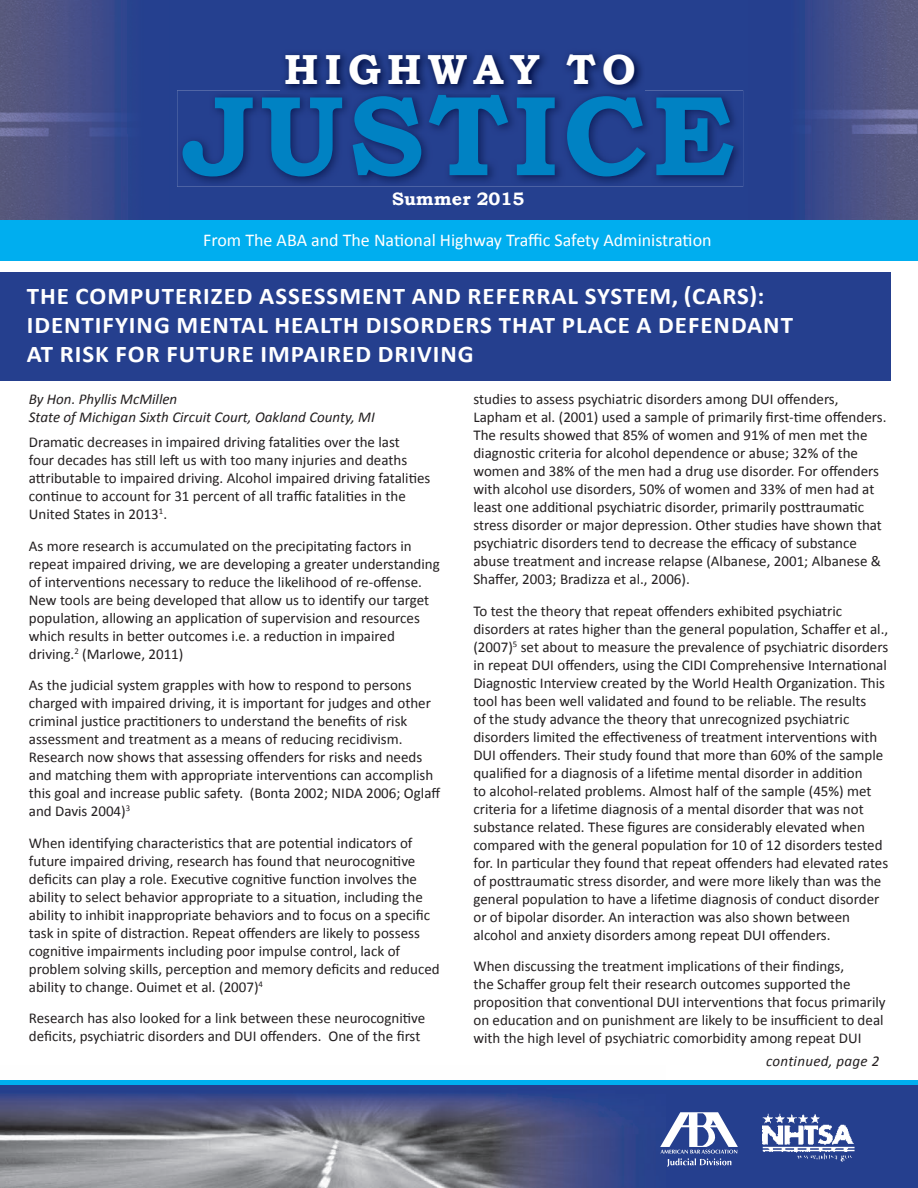
<style>
.page{position:relative;width:918px;height:1188px;background:#fff}
.page>*{position:absolute;margin:0;border:0;box-sizing:border-box;transform-origin:0 0}
.t1{font:700 42px "Bookman Old Style";letter-spacing:.15em;color:#fff}
.t2{font:700 24px/28.8px "Calibri";letter-spacing:.04em;color:#fff;scale:1.04 1}
.t3{font:18px "Calibri";color:#fff}
.t4{font:700 18px "Bookman Old Style";color:#fff}
.t5{font:15px/18px "Calibri";color:#231f20}
.t6{font:italic 15px/18px "Calibri";color:#231f20}
.t7{font:italic 15px "Calibri";letter-spacing:.02em;color:#231f20}
</style>
<div class="page">
<div style="left:170px;top:0;width:578px;height:220px;background:#25408f"></div>
<img style="left:0;top:0;width:170px;height:220px">
<img style="left:748px;top:0;width:170px;height:220px">
<div style="left:0;top:220px;width:918px;height:41px;background:#00aeef"></div>
<img style="left:280px;top:49px;width:364px;height:41px">
<img style="left:177px;top:90px;width:566px;height:97px">
<img style="left:182px;top:95px;width:552px;height:81px">
<div style="left:0;top:1083px;width:918px;height:105px;background:#253f8e"></div>
<img style="left:0;top:1094px;width:635px;height:94px">
<div style="left:0;top:1080px;width:918px;height:5px;background:#00aeef"></div>
<svg style="left:660px;top:1112px;width:78px;height:55px"></svg>
<img style="left:762px;top:1114px;width:93px;height:48px">
<div style="left:0;top:272px;width:891px;height:108px;background:#253f8e"></div>
<h1 class="t1" style="left:284px;top:45px;width:353px">HIGHWAY TO</h1>
<p class="t4" style="left:392px;top:188px;width:134px">Summer 2015</p>
<p class="t3" style="left:203px;top:229px;width:510px">From The ABA and The National Highway Traffic Safety Administration</p>
<h2 class="t2" style="left:27px;top:282px;width:738px">THE COMPUTERIZED ASSESSMENT AND REFERRAL SYSTEM, (CARS):<br>IDENTIFYING MENTAL HEALTH DISORDERS THAT PLACE A DEFENDANT<br>AT RISK FOR FUTURE IMPAIRED DRIVING</h2>
<p class="t6" style="left:29px;top:390px;width:347px">By Hon. Phyllis McMillen<br>State of Michigan Sixth Circuit Court, Oakland County, MI</p>
<p class="t5" style="left:29px;top:433px;width:403px">Dramatic decreases in impaired driving fatalities over the last<br>four decades has still left us with too many injuries and deaths attributable to impaired driving. Alcohol impaired driving fatalities continue to account for 31 percent of all traffic fatalities in the United States in 2013<sup>1</sup>.</p>
<p class="t5" style="left:29px;top:537px;width:412px">As more research is accumulated on the precipitating factors in repeat impaired driving, we are developing a greater understanding of interventions necessary to reduce the likelihood of re-offense.<br>New tools are being developed that allow us to identify our target population, allowing an application of supervision and resources which results in better outcomes i.e. a reduction in impaired driving.<sup>2</sup> (Marlowe, 2011)</p>
<p class="t5" style="left:29px;top:676px;width:413px">As the judicial system grapples with how to respond to persons charged with impaired driving, it is important for judges and other criminal justice practitioners to understand the benefits of risk assessment and treatment as a means of reducing recidivism.<br>Research now shows that assessing offenders for risks and needs and matching them with appropriate interventions can accomplish this goal and increase public safety. (Bonta 2002; NIDA 2006; Oglaff and Davis 2004)<sup>3</sup></p>
<p class="t5" style="left:29px;top:834px;width:412px">When identifying characteristics that are potential indicators of future impaired driving, research has found that neurocognitive deficits can play a role. Executive cognitive function involves the ability to select behavior appropriate to a situation, including the ability to inhibit inappropriate behaviors and to focus on a specific task in spite of distraction. Repeat offenders are likely to possess cognitive impairments including poor impulse control, lack of problem solving skills, perception and memory deficits and reduced ability to change. Ouimet et al. (2007)<sup>4</sup></p>
<p class="t5" style="left:29px;top:1009px;width:398px">Research has also looked for a link between these neurocognitive deficits, psychiatric disorders and DUI offenders. One of the first</p>
<p class="t5" style="left:473px;top:390px;width:415px">studies to assess psychiatric disorders among DUI offenders, Lapham et al. (2001) used a sample of primarily first-time offenders.<br>The results showed that 85% of women and 91% of men met the diagnostic criteria for alcohol dependence or abuse; 32% of the women and 38% of the men had a drug use disorder. For offenders with alcohol use disorders, 50% of women and 33% of men had at least one additional psychiatric disorder, primarily posttraumatic stress disorder or major depression. Other studies have shown that psychiatric disorders tend to decrease the efficacy of substance abuse treatment and increase relapse (Albanese, 2001; Albanese &amp; Shaffer, 2003; Bradizza et al., 2006).</p>
<p class="t5" style="left:473px;top:602px;width:416px">To test the theory that repeat offenders exhibited psychiatric disorders at rates higher than the general population, Schaffer et al., (2007)<sup>5</sup> set about to measure the prevalence of psychiatric disorders in repeat DUI offenders, using the CIDI Comprehensive International Diagnostic Interview created by the World Health Organization. This tool has been well validated and found to be reliable. The results<br>of the study advance the theory that unrecognized psychiatric disorders limited the effectiveness of treatment interventions with DUI offenders. Their study found that more than 60% of the sample qualified for a diagnosis of a lifetime mental disorder in addition<br>to alcohol-related problems. Almost half of the sample (45%) met criteria for a lifetime diagnosis of a mental disorder that was not substance related. These figures are considerably elevated when compared with the general population for 10 of 12 disorders tested for. In particular they found that repeat offenders had elevated rates of posttraumatic stress disorder, and were more likely than was the general population to have a lifetime diagnosis of conduct disorder or of bipolar disorder. An interaction was also shown between alcohol and anxiety disorders among repeat DUI offenders.</p>
<p class="t5" style="left:473px;top:957px;width:414px">When discussing the treatment implications of their findings,<br>the Schaffer group felt their research outcomes supported the proposition that conventional DUI interventions that focus primarily on education and on punishment are likely to be insufficient to deal with the high level of psychiatric comorbidity among repeat DUI</p>
<p class="t7" style="left:766px;top:1051px;width:115px">continued, page 2</p>
</div>
